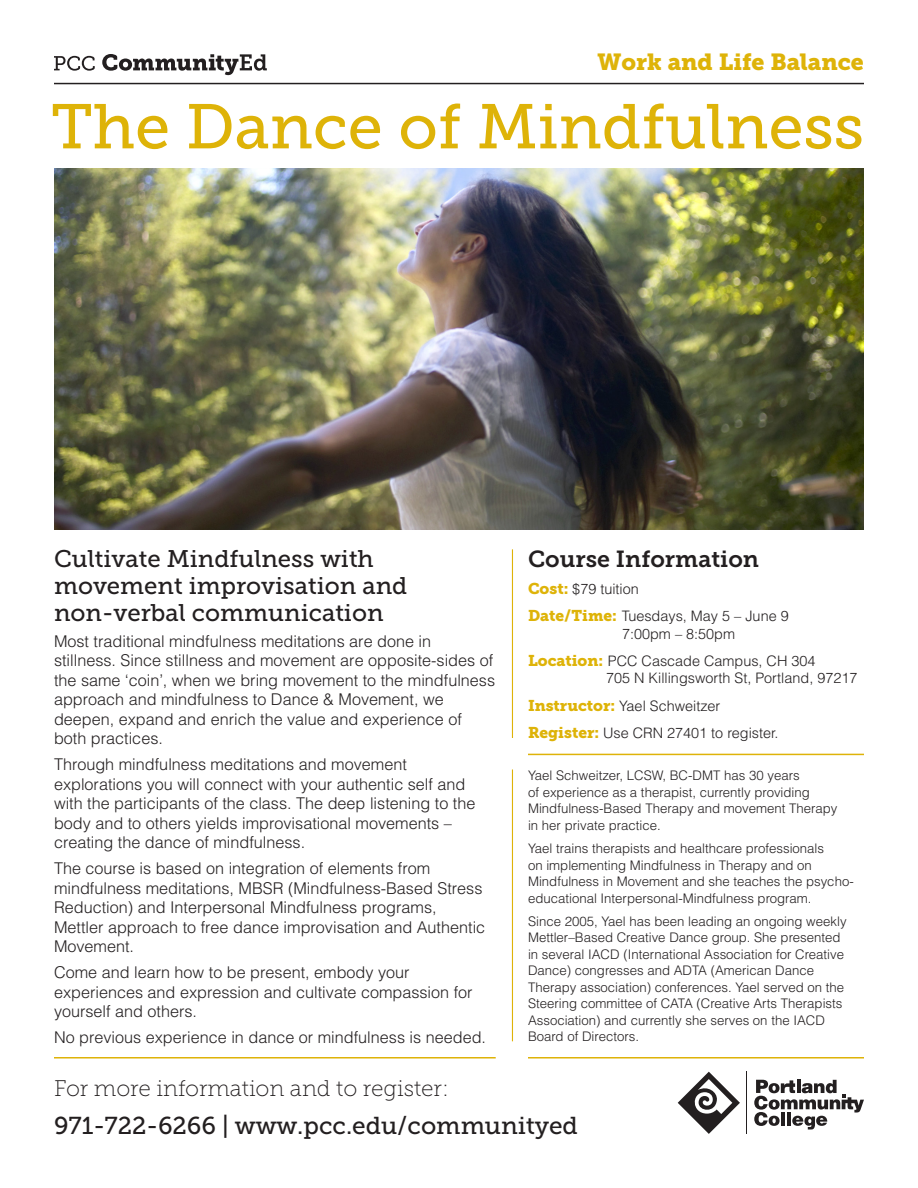
<style>
.page{position:relative;width:918px;height:1188px;background:#fff}
.page>*{position:absolute;margin:0;border:0;box-sizing:border-box;transform-origin:0 0}
.Topic_Paragraph{font:62.85px "Museo Slab 500";color:#deb308}
.t1{font:24.45px "Museo Slab 500";color:#231f20}
.Topic_Paragraph-2{font:24px/27px "Museo Slab 500";color:#231f20}
.Topic_Paragraph-3{font:23.1px "Museo Slab 900";color:#deb308}
.Topic_Paragraph-4{font:23.1px "Museo Slab 700";color:#231f20}
.t2{font:22.5px "Museo Slab 100";color:#231f20}
.Topic_Paragraph-5{font:300 16.2px/19.5px "Helvetica LT Std";color:#231f20}
.t3{font:300 14.4px/17.2px "Helvetica LT Std";color:#231f20}
.t4{font:300 13.2px/16.5px "Helvetica LT Std";color:#231f20}
.s1{font-family:"Museo Slab 900";font-weight:400;font-size:15.6px;color:#deb308}
</style>
<div class="page">
<img style="left:54px;top:168px;width:810px;height:361px">
<hr style="left:512px;top:550px;width:1px;height:187px;background:#deb308">
<hr style="left:512px;top:770px;width:1px;height:271px;background:#deb308">
<svg style="left:54px;top:56px;width:41px;height:15px"></svg>
<svg style="left:102px;top:54px;width:165px;height:21px"></svg>
<hr style="left:528px;top:754px;width:336px;height:1px;background:#deb308">
<hr style="left:528px;top:1057px;width:336px;height:2px;background:#deb308">
<hr style="left:54px;top:83px;width:810px;height:1px;background:#231f20">
<hr style="left:54px;top:1057px;width:442px;height:2px;background:#deb308">
<svg style="left:678px;top:1072px;width:62px;height:62px"></svg>
<hr style="left:746px;top:1072px;width:1px;height:62px;background:#231f20">
<svg style="left:754px;top:1080px;width:110px;height:50px"></svg>
<p class="Topic_Paragraph-3" style="left:598px;top:49px;width:268px">Work and Life Balance</p>
<p class="Topic_Paragraph" style="left:51px;top:92px;width:815px">The Dance of Mindfulness</p>
<p class="Topic_Paragraph-2" style="left:54px;top:546px;width:321px">Cultivate Mindfulness with</p>
<p class="Topic_Paragraph-4" style="left:528px;top:546px;width:233px">Course Information</p>
<p class="Topic_Paragraph-2" style="left:54px;top:573px;width:355px">movement improvisation and non-verbal communication</p>
<p class="Topic_Paragraph-5" style="left:54px;top:631px;width:443px">Most traditional mindfulness meditations are done in stillness. Since stillness and movement are opposite-sides of the same ‘coin’, when we bring movement to the mindfulness approach and mindfulness to Dance &amp; Movement, we deepen, expand and enrich the value and experience of both practices.</p>
<p class="Topic_Paragraph-5" style="left:54px;top:755px;width:423px">Through mindfulness meditations and movement explorations you will connect with your authentic self and with the participants of the class. The deep listening to the body and to others yields improvisational movements – creating the dance of mindfulness.</p>
<p class="Topic_Paragraph-5" style="left:54px;top:859px;width:433px">The course is based on integration of elements from mindfulness meditations, MBSR (Mindfulness-Based Stress Reduction) and Interpersonal Mindfulness programs, Mettler approach to free dance improvisation and Authentic Movement.</p>
<p class="Topic_Paragraph-5" style="left:54px;top:963px;width:420px">Come and learn how to be present, embody your experiences and expression and cultivate compassion for yourself and others.</p>
<p class="Topic_Paragraph-5" style="left:54px;top:1028px;width:434px">No previous experience in dance or mindfulness is needed.</p>
<p class="t2" style="left:54px;top:1076px;width:396px">For more information and to register:</p>
<p class="t1" style="left:54px;top:1112px;width:525px">971-722-6266 | www.pcc.edu/communityed</p>
<p class="t3" style="left:528px;top:580px;width:112px"><span class="s1">Cost:</span> $79 tuition</p>
<p class="t3" style="left:622px;top:608px;width:168px;text-indent:-94px"><span class="s1">Date/Time:</span> Tuesdays, May 5 – June 9<br>7:00pm – 8:50pm</p>
<p class="t3" style="left:606px;top:652px;width:253px;text-indent:-78px"><span class="s1">Location:</span> PCC Cascade Campus, CH 304<br>705 N Killingsworth St, Portland, 97217</p>
<p class="t3" style="left:528px;top:697px;width:194px"><span class="s1">Instructor:</span> Yael Schweitzer</p>
<p class="t3" style="left:528px;top:724px;width:252px"><span class="s1">Register:</span> Use CRN 27401 to register.</p>
<p class="t4" style="left:528px;top:767px;width:311px">Yael Schweitzer, LCSW, BC-DMT has 30 years<br>of experience as a therapist, currently providing Mindfulness-Based Therapy and movement Therapy in her private practice.</p>
<p class="t4" style="left:528px;top:840px;width:327px">Yael trains therapists and healthcare professionals<br>on implementing Mindfulness in Therapy and on Mindfulness in Movement and she teaches the psycho&shy;educational Interpersonal-Mindfulness program.</p>
<p class="t4" style="left:528px;top:913px;width:320px">Since 2005, Yael has been leading an ongoing weekly Mettler–Based Creative Dance group. She presented in several IACD (International Association for Creative Dance) congresses and ADTA (American Dance Therapy association) conferences. Yael served on the Steering committee of CATA (Creative Arts Therapists Association) and currently she serves on the IACD Board of Directors.</p>
</div>
